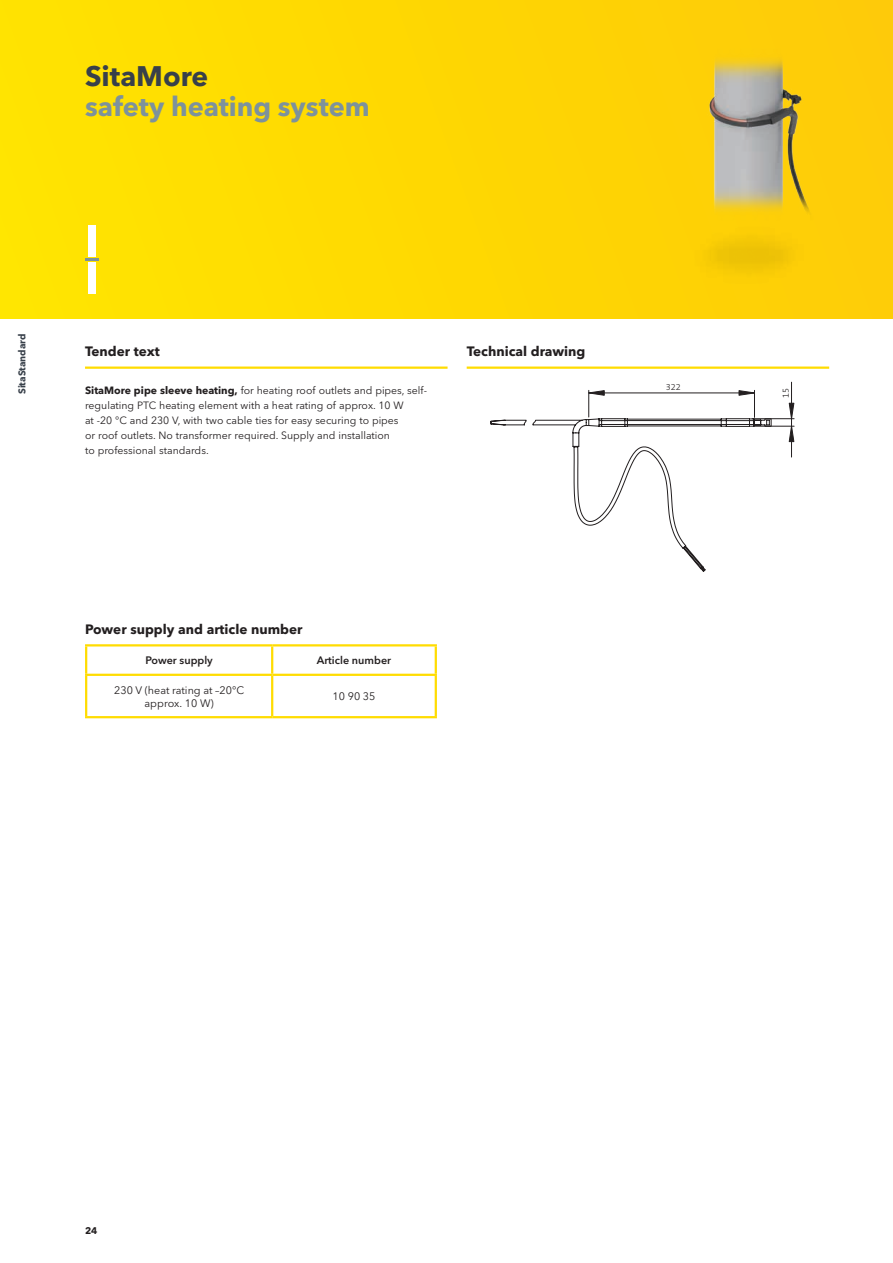
<style>
.page{position:relative;width:893px;height:1263px;background:#fff}
.page>*{position:absolute;margin:0;border:0;box-sizing:border-box;transform-origin:0 0}
.t1{font:700 28.05px "Avenir Next W1 G";color:#38404a}
.t2{font:700 27px "Avenir Next W1 G";color:#7d929c}
.t3{font:700 13.5px "Avenir Next W1 G";color:#231f20}
.t4{font:10.8px/13.5px "Avenir Next W1 G";color:#231f20;text-align:center}
.t5{font:600 10.8px "Avenir Next W1 G";color:#231f20}
.t6{font:10.5px/15px "Avenir Next W1 G";color:#231f20}
.t7{font:700 9.75px "Avenir Next W1 G";color:#38404a}
.t8{font:700 9.6px "Avenir Next W1 G";color:#231f20}
.t9{font:300 9.15px "The Sans B3";color:#231f20}
.s1{font-weight:700}
</style>
<div class="page">
<div style="left:0;top:0;width:893px;height:319px;background:#ffda01"></div>
<hr style="left:752px;top:418px;width:42px;height:1px;background:#231f20">
<hr style="left:754px;top:426px;width:40px;height:1px;background:#231f20">
<hr style="left:791px;top:382px;width:1px;height:37px;background:#231f20">
<hr style="left:791px;top:419px;width:1px;height:38px;background:#231f20">
<svg style="left:491px;top:390px;width:281px;height:182px"></svg>
<svg style="left:789px;top:403px;width:5px;height:16px"></svg>
<svg style="left:789px;top:426px;width:5px;height:16px"></svg>
<img style="left:669px;top:36px;width:216px;height:283px">
<hr style="left:85px;top:646px;width:2px;height:28px;background:#ffdc01">
<hr style="left:85px;top:644px;width:187px;height:2px;background:#ffdc01">
<hr style="left:271px;top:646px;width:2px;height:28px;background:#ffdc01">
<hr style="left:272px;top:644px;width:165px;height:2px;background:#ffdc01">
<hr style="left:435px;top:646px;width:2px;height:28px;background:#ffdc01">
<hr style="left:85px;top:676px;width:2px;height:40px;background:#ffdc01">
<hr style="left:85px;top:674px;width:187px;height:2px;background:#ffdc01">
<hr style="left:85px;top:716px;width:187px;height:2px;background:#ffdc01">
<hr style="left:271px;top:676px;width:2px;height:40px;background:#ffdc01">
<hr style="left:272px;top:674px;width:165px;height:2px;background:#ffdc01">
<hr style="left:435px;top:676px;width:2px;height:40px;background:#ffdc01">
<hr style="left:272px;top:716px;width:165px;height:2px;background:#ffdc01">
<hr style="left:85px;top:366px;width:363px;height:3px;background:#ffdc01">
<hr style="left:467px;top:366px;width:362px;height:3px;background:#ffdc01">
<hr style="left:85px;top:258px;width:14px;height:3px;background:#7d929c">
<div style="left:88px;top:225px;width:8px;height:32px;background:#fff"></div>
<div style="left:88px;top:262px;width:8px;height:32px;background:#fff"></div>
<h1 class="t1" style="left:85px;top:59px;width:125px">SitaMore</h1>
<h2 class="t2" style="left:85px;top:90px;width:286px">safety heating system</h2>
<p class="t7" style="left:16px;top:394px;width:62px;rotate:-90deg">SitaStandard</p>
<p class="t3" style="left:85px;top:343px;width:76px">Tender text</p>
<p class="t3" style="left:467px;top:343px;width:120px">Technical drawing</p>
<p class="t6" style="left:85px;top:383px;width:343px"><span class="s1">SitaMore pipe sleeve heating,</span> for heating roof outlets and pipes, self&shy;regulating PTC heating element with a heat rating of approx. 10 W<br>at -20 °C and 230 V, with two cable ties for easy securing to pipes<br>or roof outlets. No transformer required. Supply and installation<br>to professional standards.</p>
<p class="t3" style="left:85px;top:621px;width:219px">Power supply and article number</p>
<p class="t5" style="left:146px;top:654px;width:69px">Power supply</p>
<p class="t5" style="left:317px;top:654px;width:76px">Article number</p>
<p class="t4" style="left:114px;top:683px;width:132px">230 V (heat rating at –20°C approx. 10 W)</p>
<p class="t4" style="left:332px;top:690px;width:44px">10 90 35</p>
<p class="t9" style="left:666px;top:382px;width:16px">322</p>
<p class="t9" style="left:781px;top:398px;width:11px;rotate:-90deg">51</p>
<p class="t8" style="left:85px;top:1224px;width:14px">24</p>
</div>
